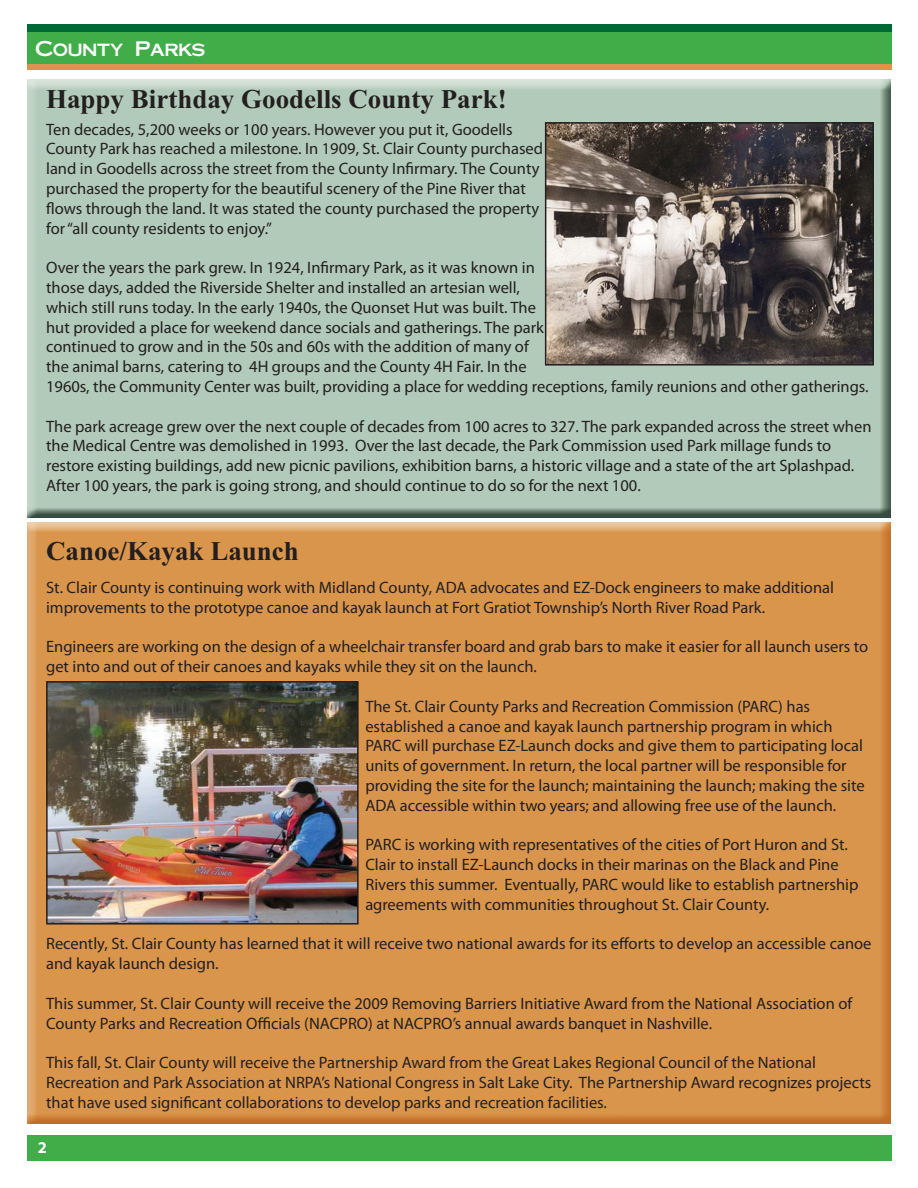
<style>
.page{position:relative;width:918px;height:1188px;background:#fff}
.page>*{position:absolute;margin:0;border:0;box-sizing:border-box;transform-origin:0 0}
.t1{font:700 27px "Times New Roman";color:#231f20}
.t2{font:21px "Cornerstone";color:#fff}
.t3{font:16.5px/19.8px "Myriad Pro";color:#231f20}
.t4{font:700 16.5px "Myriad Pro";color:#fff}
</style>
<div class="page">
<div style="left:27px;top:28px;width:864px;height:39px;background:#41ad49"></div>
<div style="left:27px;top:64px;width:864px;height:6px;background:#d9954b"></div>
<div style="left:27px;top:522px;width:863px;height:602px;background:#d9954b"></div>
<img style="left:27px;top:80px;width:863px;height:438px">
<div style="left:27px;top:1136px;width:864px;height:25px;background:#41ad49"></div>
<div style="left:27px;top:24px;width:864px;height:8px;background:#006a34"></div>
<img style="left:548px;top:125px;width:323px;height:238px">
<div style="left:545px;top:122px;width:329px;height:244px;border:2px solid #231f20"></div>
<img style="left:49px;top:684px;width:307px;height:238px">
<div style="left:46px;top:681px;width:313px;height:244px;border:2px solid #231f20"></div>
<p class="t2" style="left:36px;top:36px;width:171px">County Parks</p>
<h1 class="t1" style="left:46px;top:91px;width:462px">Happy Birthday Goodells County Park!</h1>
<p class="t3" style="left:46px;top:120px;width:499px">Ten decades, 5,200 weeks or 100 years. However you put it, Goodells County Park has reached a milestone. In 1909, St. Clair County purchased land in Goodells across the street from the County Infirmary. The County purchased the property for the beautiful scenery of the Pine River that flows through the land. It was stated the county purchased the property for “all county residents to enjoy.”</p>
<p class="t3" style="left:46px;top:259px;width:824px">Over the years the park grew. In 1924, Infirmary Park, as it was known in<br>those days, added the Riverside Shelter and installed an artesian well,<br>which still runs today. In the early 1940s, the Quonset Hut was built. The<br>hut provided a place for weekend dance socials and gatherings. The park<br>continued to grow and in the 50s and 60s with the addition of many of<br>the animal barns, catering to 4H groups and the County 4H Fair. In the<br>1960s, the Community Center was built, providing a place for wedding receptions, family reunions and other gatherings.</p>
<p class="t3" style="left:46px;top:417px;width:827px">The park acreage grew over the next couple of decades from 100 acres to 327. The park expanded across the street when the Medical Centre was demolished in 1993. Over the last decade, the Park Commission used Park millage funds to restore existing buildings, add new picnic pavilions, exhibition barns, a historic village and a state of the art Splashpad.<br>After 100 years, the park is going strong, and should continue to do so for the next 100.</p>
<h1 class="t1" style="left:46px;top:542px;width:254px">Canoe/Kayak Launch</h1>
<p class="t3" style="left:46px;top:579px;width:789px">St. Clair County is continuing work with Midland County, ADA advocates and EZ-Dock engineers to make additional improvements to the prototype canoe and kayak launch at Fort Gratiot Township’s North River Road Park.</p>
<p class="t3" style="left:46px;top:638px;width:824px">Engineers are working on the design of a wheelchair transfer board and grab bars to make it easier for all launch users to get into and out of their canoes and kayaks while they sit on the launch.</p>
<p class="t3" style="left:365px;top:697px;width:501px">The St. Clair County Parks and Recreation Commission (PARC) has established a canoe and kayak launch partnership program in which PARC will purchase EZ-Launch docks and give them to participating local units of government. In return, the local partner will be responsible for providing the site for the launch; maintaining the launch; making the site ADA accessible within two years; and allowing free use of the launch.</p>
<p class="t3" style="left:365px;top:836px;width:495px">PARC is working with representatives of the cities of Port Huron and St.<br>Clair to install EZ-Launch docks in their marinas on the Black and Pine Rivers this summer. Eventually, PARC would like to establish partnership agreements with communities throughout St. Clair County.</p>
<p class="t3" style="left:46px;top:935px;width:827px">Recently, St. Clair County has learned that it will receive two national awards for its efforts to develop an accessible canoe and kayak launch design.</p>
<p class="t3" style="left:46px;top:994px;width:808px">This summer, St. Clair County will receive the 2009 Removing Barriers Initiative Award from the National Association of<br>County Parks and Recreation Officials (NACPRO) at NACPRO’s annual awards banquet in Nashville.</p>
<p class="t3" style="left:46px;top:1054px;width:827px">This fall, St. Clair County will receive the Partnership Award from the Great Lakes Regional Council of the National<br>Recreation and Park Association at NRPA’s National Congress in Salt Lake City. The Partnership Award recognizes projects that have used significant collaborations to develop parks and recreation facilities.</p>
<p class="t4" style="left:38px;top:1141px;width:11px">2</p>
</div>
